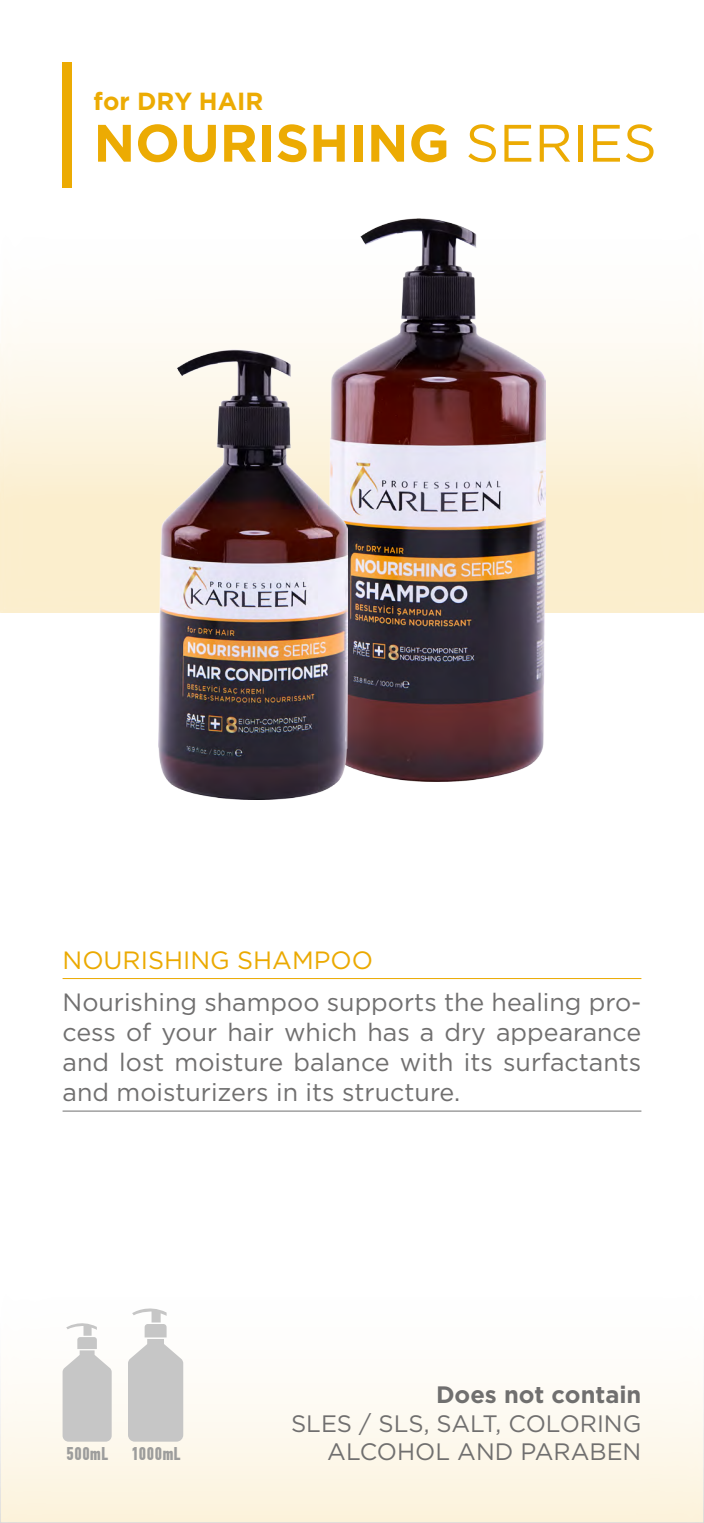
<style>
.page{position:relative;width:704px;height:1523px;background:#fff}
.page>*{position:absolute;margin:0;border:0;box-sizing:border-box;transform-origin:0 0}
.t1{font:700 52.56px "Gotham";color:#ecab03}
.t2{font:25px/30px "Gotham";color:#706f6f;text-align:justify}
.t3{font:25px "Gotham";color:#eba900}
.t4{font:700 24.75px "Gotham";color:#ecab03}
.t5{font:23.75px/28.5px "Gotham";color:#706f6f;text-align:right}
.t6{font:700 23.75px "Gotham";color:#706f6f}
.t7{font:700 18.44px "PF Din Text Comp Pro";color:#9d9d9c}
.s1{font-weight:400}
</style>
<div class="page">
<div style="left:62px;top:62px;width:10px;height:126px;background:#ecab03"></div>
<div style="left:0;top:188px;width:703px;height:425px;background:linear-gradient(to bottom,#fff,#faebc5)"></div>
<div style="left:0;top:1248px;width:703px;height:274px;background:linear-gradient(to bottom,#fff,#fcf4e0)"></div>
<hr style="left:62px;top:978px;width:579px;height:1px;background:#eba900">
<hr style="left:62px;top:1110px;width:579px;height:1px;background:#706f6f">
<svg style="left:62px;top:1318px;width:50px;height:123px"></svg>
<svg style="left:128px;top:1303px;width:55px;height:138px"></svg>
<img style="left:328px;top:219px;width:217px;height:562px">
<img style="left:158px;top:349px;width:190px;height:450px">
<p class="t4" style="left:94px;top:87px;width:171px">for DRY HAIR</p>
<h1 class="t1" style="left:94px;top:113px;width:564px">NOURISHING <span class="s1">SERIES</span></h1>
<p class="t3" style="left:62px;top:946px;width:312px">NOURISHING SHAMPOO</p>
<p class="t2" style="left:62px;top:987px;width:580px">Nourishing shampoo supports the healing pro&shy;cess of your hair which has a dry appearance and lost moisture balance with its surfactants and moisturizers in its structure.</p>
<p class="t7" style="left:66px;top:1442px;width:116px">500mL 1000mL</p>
<p class="t6" style="left:435px;top:1381px;width:207px">Does not contain</p>
<p class="t5" style="left:291px;top:1408px;width:351px">SLES / SLS, SALT, COLORING<br>ALCOHOL AND PARABEN</p>
</div>
